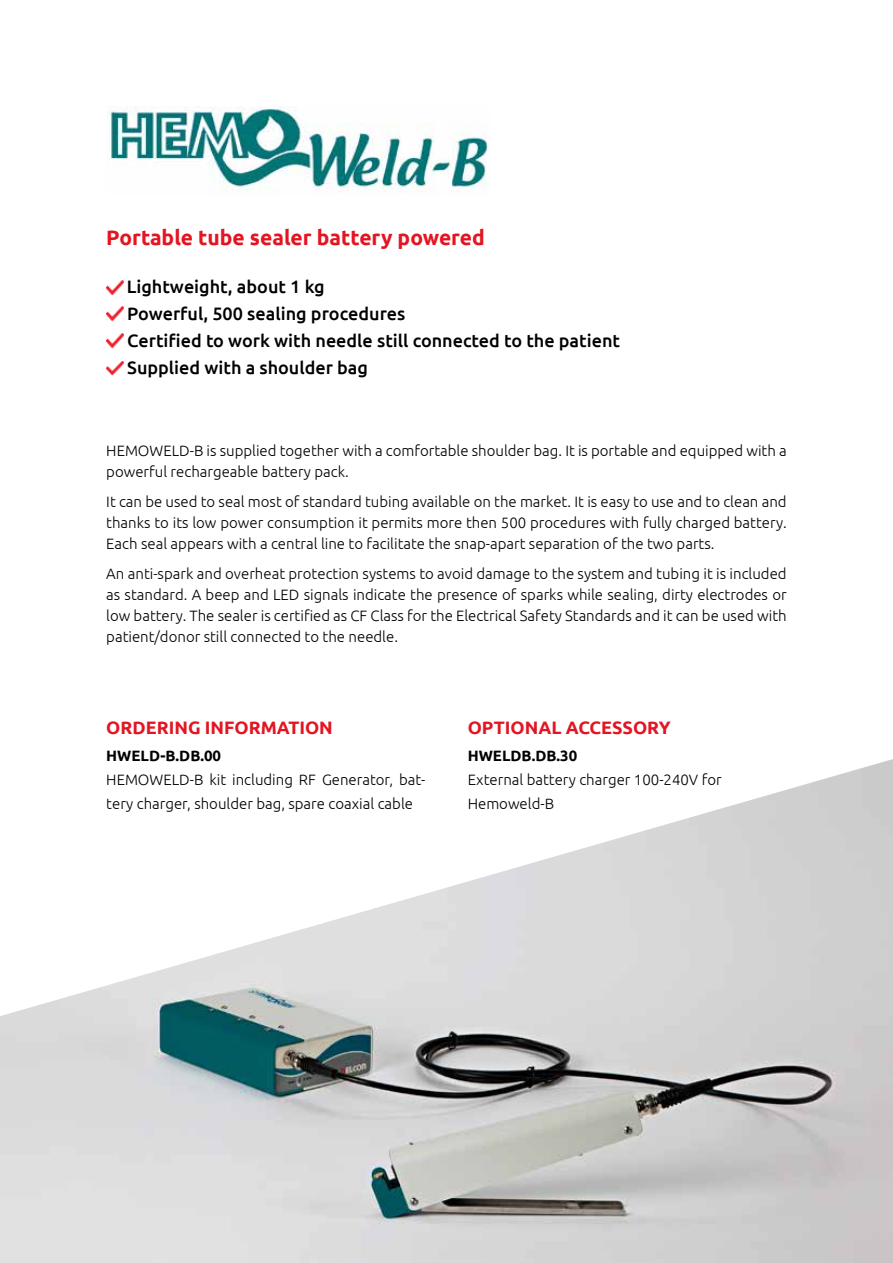
<style>
.page{position:relative;width:893px;height:1263px;background:#fff}
.page>*{position:absolute;margin:0;border:0;box-sizing:border-box;transform-origin:0 0}
.t1{font:700 21px "Ubuntu";color:#e41522}
.t2{font:500 18px/27px "Ubuntu";color:#000}
.t3{font:700 18px "Ubuntu";color:#e41522}
.t4{font:300 15px/21px "Ubuntu";color:#000}
.t5{font:700 15px "Ubuntu";color:#000}
</style>
<div class="page">
<img style="left:0;top:759px;width:893px;height:504px">
<img style="left:106px;top:280px;width:18px;height:16px">
<img style="left:106px;top:306px;width:18px;height:16px">
<img style="left:106px;top:360px;width:18px;height:16px">
<img style="left:106px;top:333px;width:18px;height:16px">
<img style="left:107px;top:106px;width:381px;height:87px">
<h1 class="t1" style="left:106px;top:225px;width:380px">Portable tube sealer battery powered</h1>
<p class="t2" style="left:127px;top:273px;width:495px">Lightweight, about 1 kg<br>Powerful, 500 sealing procedures<br>Certified to work with needle still connected to the patient Supplied with a shoulder bag</p>
<p class="t4" style="left:106px;top:439px;width:682px">HEMOWELD-B is supplied together with a comfortable shoulder bag. It is portable and equipped with a powerful rechargeable battery pack.</p>
<p class="t4" style="left:106px;top:490px;width:682px;text-align:justify">It can be used to seal most of standard tubing available on the market. It is easy to use and to clean and thanks to its low power consumption it permits more then 500 procedures with fully charged battery.<br>Each seal appears with a central line to facilitate the snap-apart separation of the two parts.</p>
<p class="t4" style="left:106px;top:562px;width:682px;text-align:justify">An anti-spark and overheat protection systems to avoid damage to the system and tubing it is included as standard. A beep and LED signals indicate the presence of sparks while sealing, dirty electrodes or low battery. The sealer is certified as CF Class for the Electrical Safety Standards and it can be used with patient/donor still connected to the needle.</p>
<p class="t3" style="left:106px;top:716px;width:228px">ORDERING INFORMATION</p>
<p class="t5" style="left:106px;top:746px;width:116px">HWELD-B.DB.00</p>
<p class="t4" style="left:106px;top:767px;width:320px;line-height:24px">HEMOWELD-B kit including RF Generator, bat&shy;tery charger, shoulder bag, spare coaxial cable</p>
<p class="t3" style="left:468px;top:716px;width:204px">OPTIONAL ACCESSORY</p>
<p class="t5" style="left:468px;top:746px;width:111px">HWELDB.DB.30</p>
<p class="t4" style="left:468px;top:767px;width:255px;line-height:24px">External battery charger 100-240V for<br>Hemoweld-B</p>
</div>
